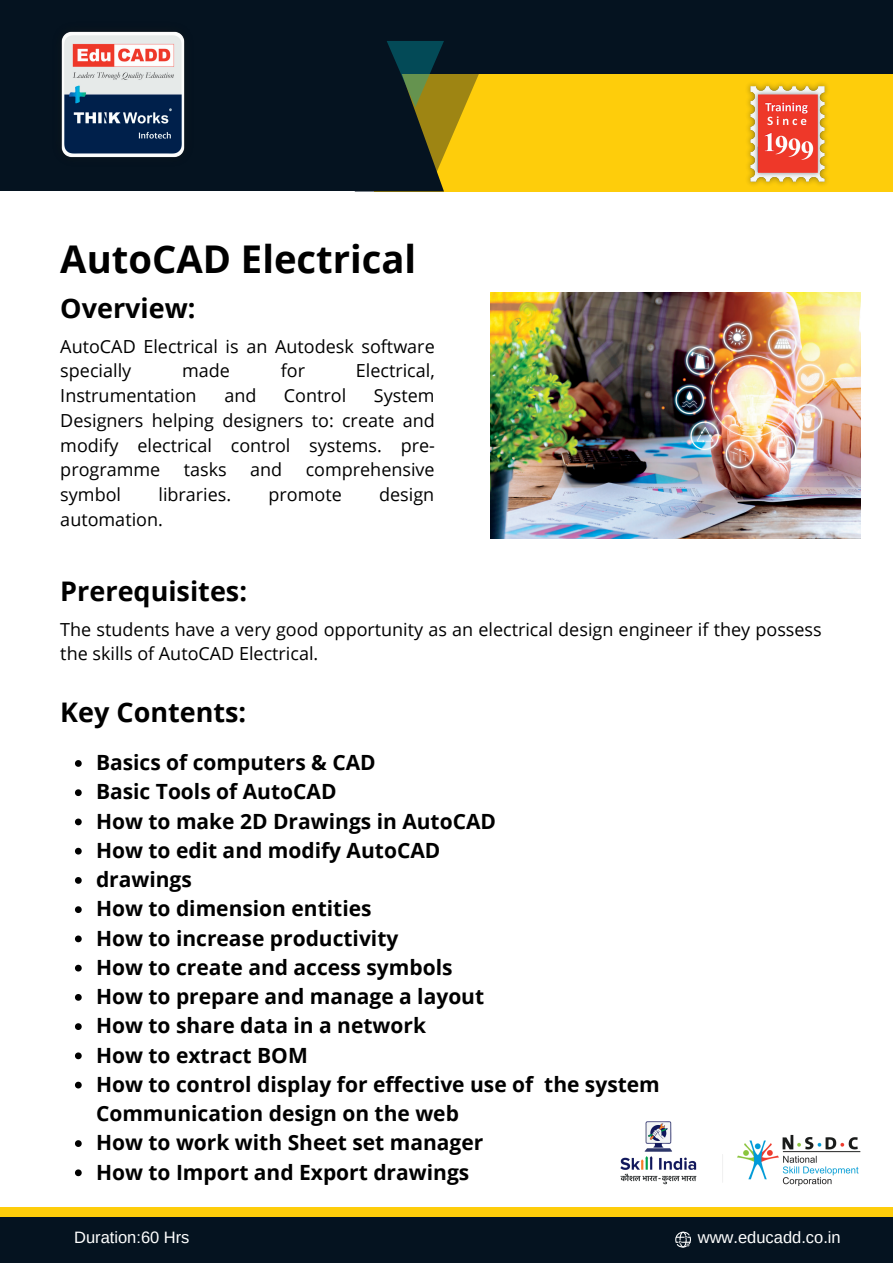
<style>
.page{position:relative;width:893px;height:1264px;background:#fff}
.page>*{position:absolute;margin:0;border:0;box-sizing:border-box;transform-origin:0 0}
.t1{font:700 38.25px "Open Sans";color:#000}
.t2{font:700 27px "Open Sans";color:#000}
.t3{font:700 21px/29.2px "Open Sans";color:#000}
.t4{font:18px/24.8px "Open Sans";color:#000}
.t5{font:16.5px "Arimo";color:#fff}
</style>
<div class="page">
<div style="left:0;top:1207px;width:892px;height:25px;background:#fecd0b"></div>
<div style="left:0;top:1217px;width:892px;height:45px;background:#051320"></div>
<div style="left:0;top:0;width:892px;height:174px;background:#051320"></div>
<div style="left:374px;top:74px;width:518px;height:117px;background:#fecd0b"></div>
<div style="left:0;top:63px;width:359px;height:128px;background:#051320"></div>
<svg style="left:359px;top:41px;width:120px;height:150px"></svg>
<img style="left:61px;top:31px;width:124px;height:127px">
<svg style="left:675px;top:1231px;width:16px;height:16px"></svg>
<img style="left:490px;top:292px;width:370px;height:246px">
<svg style="left:75px;top:760px;width:7px;height:6px"></svg>
<svg style="left:75px;top:789px;width:7px;height:7px"></svg>
<svg style="left:75px;top:818px;width:7px;height:7px"></svg>
<svg style="left:75px;top:847px;width:7px;height:7px"></svg>
<svg style="left:75px;top:877px;width:7px;height:6px"></svg>
<svg style="left:75px;top:906px;width:7px;height:7px"></svg>
<svg style="left:75px;top:935px;width:7px;height:7px"></svg>
<svg style="left:75px;top:964px;width:7px;height:7px"></svg>
<svg style="left:75px;top:994px;width:7px;height:6px"></svg>
<svg style="left:75px;top:1023px;width:7px;height:6px"></svg>
<svg style="left:75px;top:1052px;width:7px;height:7px"></svg>
<svg style="left:75px;top:1081px;width:7px;height:7px"></svg>
<svg style="left:75px;top:1140px;width:7px;height:6px"></svg>
<svg style="left:75px;top:1169px;width:7px;height:7px"></svg>
<img style="left:620px;top:1121px;width:240px;height:64px">
<img style="left:739px;top:83px;width:96px;height:109px">
<h1 class="t1" style="left:60px;top:232px;width:357px">AutoCAD Electrical</h1>
<p class="t2" style="left:60px;top:289px;width:137px">Overview:</p>
<p class="t4" style="left:60px;top:333px;width:376px">AutoCAD Electrical is an Autodesk software specially</p>
<p class="t4" style="left:182px;top:358px;width:49px">made</p>
<p class="t4" style="left:281px;top:358px;width:26px">for</p>
<p class="t4" style="left:356px;top:358px;width:80px">Electrical,</p>
<p class="t4" style="left:60px;top:383px;width:138px">Instrumentation</p>
<p class="t4" style="left:224px;top:383px;width:34px">and</p>
<p class="t4" style="left:284px;top:383px;width:64px">Control</p>
<p class="t4" style="left:60px;top:383px;width:376px;text-align:justify;text-indent:313px">System Designers helping designers to: create and modify electrical control systems. pre&shy;programme</p>
<p class="t4" style="left:184px;top:457px;width:44px">tasks</p>
<p class="t4" style="left:250px;top:457px;width:34px">and</p>
<p class="t4" style="left:305px;top:457px;width:130px">comprehensive</p>
<p class="t4" style="left:60px;top:482px;width:62px">symbol</p>
<p class="t4" style="left:158px;top:482px;width:74px">libraries.</p>
<p class="t4" style="left:268px;top:482px;width:75px">promote</p>
<p class="t4" style="left:379px;top:482px;width:57px">design</p>
<p class="t4" style="left:60px;top:506px;width:104px">automation.</p>
<p class="t2" style="left:60px;top:572px;width:188px">Prerequisites:</p>
<p class="t4" style="left:60px;top:616px;width:762px">The students have a very good opportunity as an electrical design engineer if they possess the skills of AutoCAD Electrical.</p>
<p class="t2" style="left:60px;top:693px;width:187px">Key Contents:</p>
<p class="t3" style="left:96px;top:747px;width:565px">Basics of computers &amp; CAD<br>Basic Tools of AutoCAD<br>How to make 2D Drawings in AutoCAD<br>How to edit and modify AutoCAD<br>drawings<br>How to dimension entities<br>How to increase productivity<br>How to create and access symbols<br>How to prepare and manage a layout<br>How to share data in a network<br>How to extract BOM<br>How to control display for effective use of the system<br>Communication design on the web<br>How to work with Sheet set manager<br>How to Import and Export drawings</p>
<p class="t5" style="left:74px;top:1227px;width:117px">Duration:60 Hrs</p>
<p class="t5" style="left:697px;top:1227px;width:144px">www.educadd.co.in</p>
</div>
